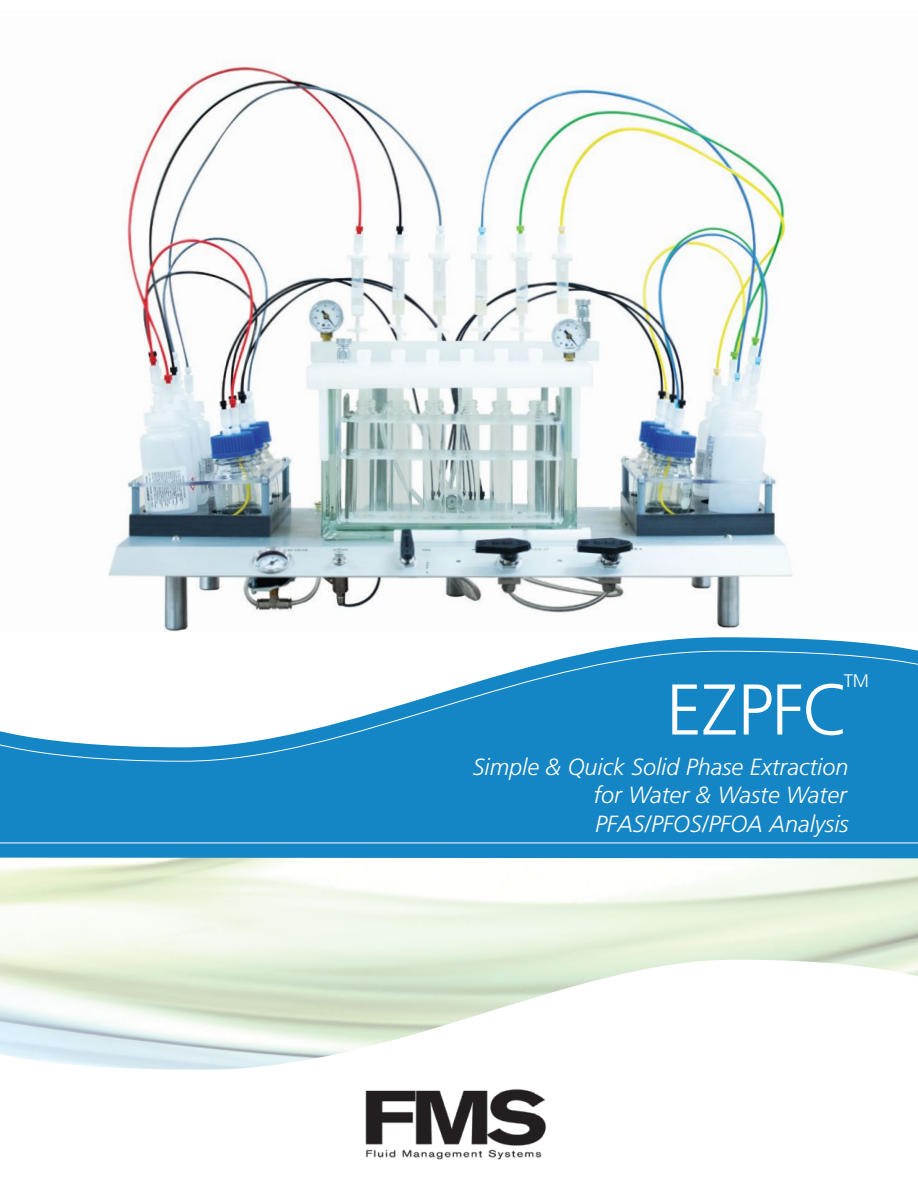
<style>
.page{position:relative;width:918px;height:1188px;background:#fff}
.page>*{position:absolute;margin:0;border:0;box-sizing:border-box;transform-origin:0 0}
.t1{font:300 71.7px "Frutiger";letter-spacing:-.015em;color:#fff}
.t2{font:italic 300 23.4px/28.5px "Frutiger";color:#fff;text-align:justify}
.t3{font:300 18.15px "Frutiger";color:#fff}
</style>
<div class="page">
<svg style="left:0;top:637px;width:918px;height:221px;fill:#1485c5"></svg>
<svg style="left:0;top:650px;width:918px;height:194px"></svg>
<img style="left:365px;top:1089px;width:181px;height:71px">
<img style="left:108px;top:66px;width:685px;height:566px">
<p class="t3" style="left:844px;top:670px;width:27px">TM</p>
<h1 class="t1" style="left:666px;top:669px;width:185px">EZPFC</h1>
<p class="t2" style="left:593px;top:753px;width:257px;text-indent:-121px">Simple &amp; Quick Solid Phase Extraction for Water &amp; Waste Water PFAS/PFOS/PFOA Analysis</p>
</div>
